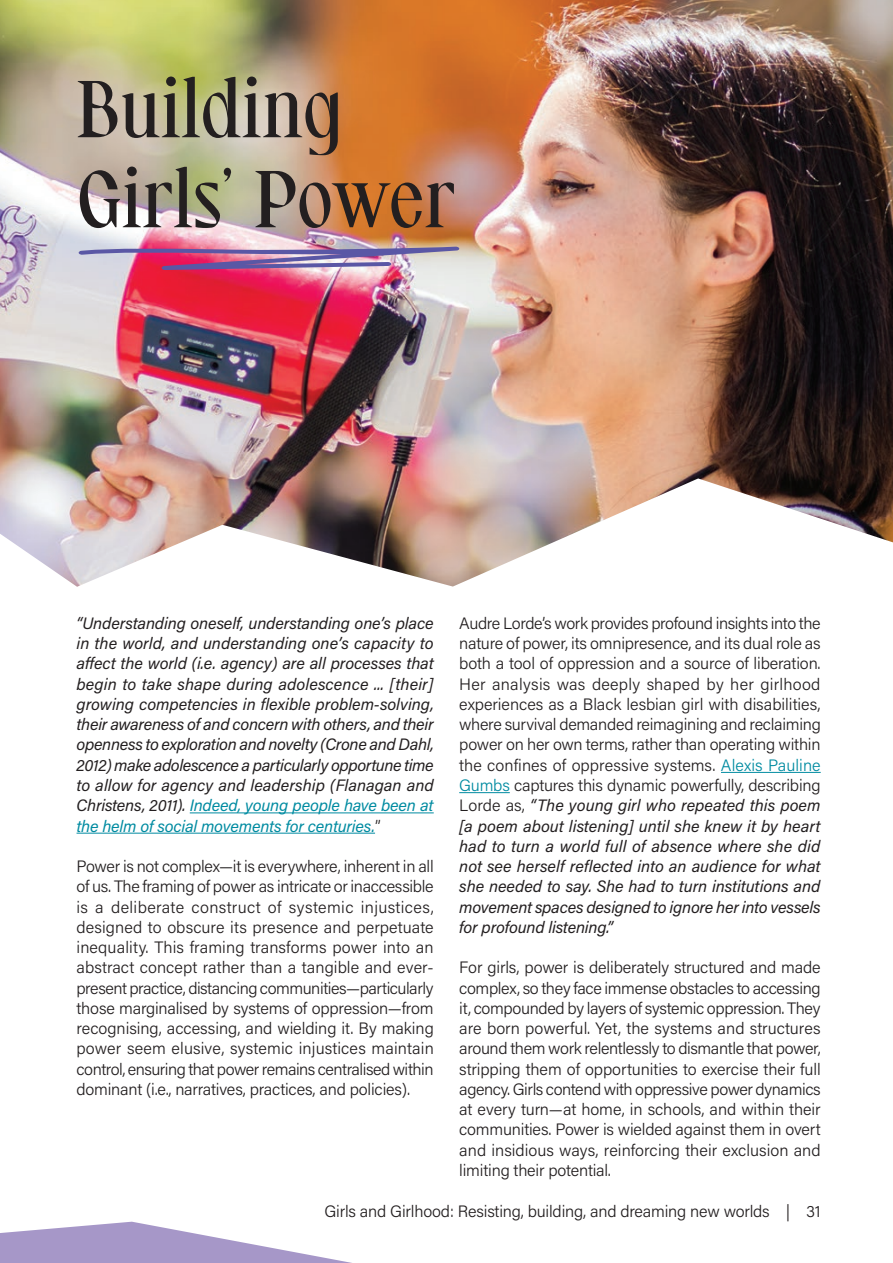
<style>
.page{position:relative;width:893px;height:1263px;background:#fff}
.page>*{position:absolute;margin:0;border:0;box-sizing:border-box;transform-origin:0 0}
._02__Main_headline{font:75px/90px "Flaviotte";color:#231f20}
._01__Body_copy__11pt{font:300 16.5px/20.2px "Acumin Pro";letter-spacing:-.015em;color:#231f20;text-align:justify}
._01__Body_copy__11pt-2{font:italic 16.5px/20.2px "Acumin Pro";letter-spacing:-.015em;color:#231f20;text-align:justify}
.s1{color:#008ba1}
.s2{font-weight:400;font-style:italic}
.s3{font-weight:300;font-style:normal}
</style>
<div class="page">
<svg style="left:0;top:1222px;width:352px;height:41px"></svg>
<img style="left:0;top:0;width:893px;height:587px">
<hr style="left:190px;top:812px;width:244px;height:1px;background:#008ba1">
<hr style="left:77px;top:833px;width:298px;height:1px;background:#008ba1">
<img style="left:0;top:4px;width:459px;height:553px">
<hr style="left:721px;top:772px;width:100px;height:1px;background:#008ba1">
<hr style="left:459px;top:792px;width:51px;height:1px;background:#008ba1">
<p class="_02__Main_headline" style="left:77px;top:64px;width:380px">Building<br>Girls’ Power</p>
<p class="_01__Body_copy__11pt" style="left:459px;top:612px;width:363px">Audre Lorde’s work provides profound insights into the nature of power, its omnipresence, and its dual role as both a tool of oppression and a source of liberation.<br>Her analysis was deeply shaped by her girlhood experiences as a Black lesbian girl with disabilities, where survival demanded reimagining and reclaiming power on her own terms, rather than operating within the confines of oppressive systems. <span class="s1">Alexis Pauline Gumbs</span> captures this dynamic powerfully, describing Lorde as, <span class="s2">“The young girl who repeated this poem [a poem about listening] until she knew it by heart had to turn a world full of absence where she did not see herself reflected into an audience for what she needed to say. She had to turn institutions and movement spaces designed to ignore her into vessels for profound listening.”</span></p>
<p class="_01__Body_copy__11pt" style="left:459px;top:957px;width:363px">For girls, power is deliberately structured and made complex, so they face immense obstacles to accessing it, compounded by layers of systemic oppression. They are born powerful. Yet, the systems and structures around them work relentlessly to dismantle that power, stripping them of opportunities to exercise their full agency. Girls contend with oppressive power dynamics at every turn—at home, in schools, and within their communities. Power is wielded against them in overt and insidious ways, reinforcing their exclusion and limiting their potential.</p>
<p class="_01__Body_copy__11pt" style="left:324px;top:1201px;width:498px">Girls and Girlhood: Resisting, building, and dreaming new worlds | 31</p>
<p class="_01__Body_copy__11pt-2" style="left:77px;top:612px;width:359px">“Understanding oneself, understanding one’s place in the world, and understanding one’s capacity to affect the world (i.e. agency) are all processes that begin to take shape during adolescence ... [their] growing competencies in flexible problem-solving, their awareness of and concern with others, and their openness to exploration and novelty (Crone and Dahl, 2012) make adolescence a particularly opportune time to allow for agency and leadership (Flanagan and Christens, 2011). <span class="s1">Indeed, young people have been at the helm of social movements for centuries.</span><span class="s3">”</span></p>
<p class="_01__Body_copy__11pt" style="left:77px;top:855px;width:359px">Power is not complex—it is everywhere, inherent in all of us. The framing of power as intricate or inaccessible is a deliberate construct of systemic injustices, designed to obscure its presence and perpetuate inequality. This framing transforms power into an abstract concept rather than a tangible and ever&shy;present practice, distancing communities—particularly those marginalised by systems of oppression—from recognising, accessing, and wielding it. By making power seem elusive, systemic injustices maintain control, ensuring that power remains centralised within dominant (i.e., narratives, practices, and policies).</p>
</div>
